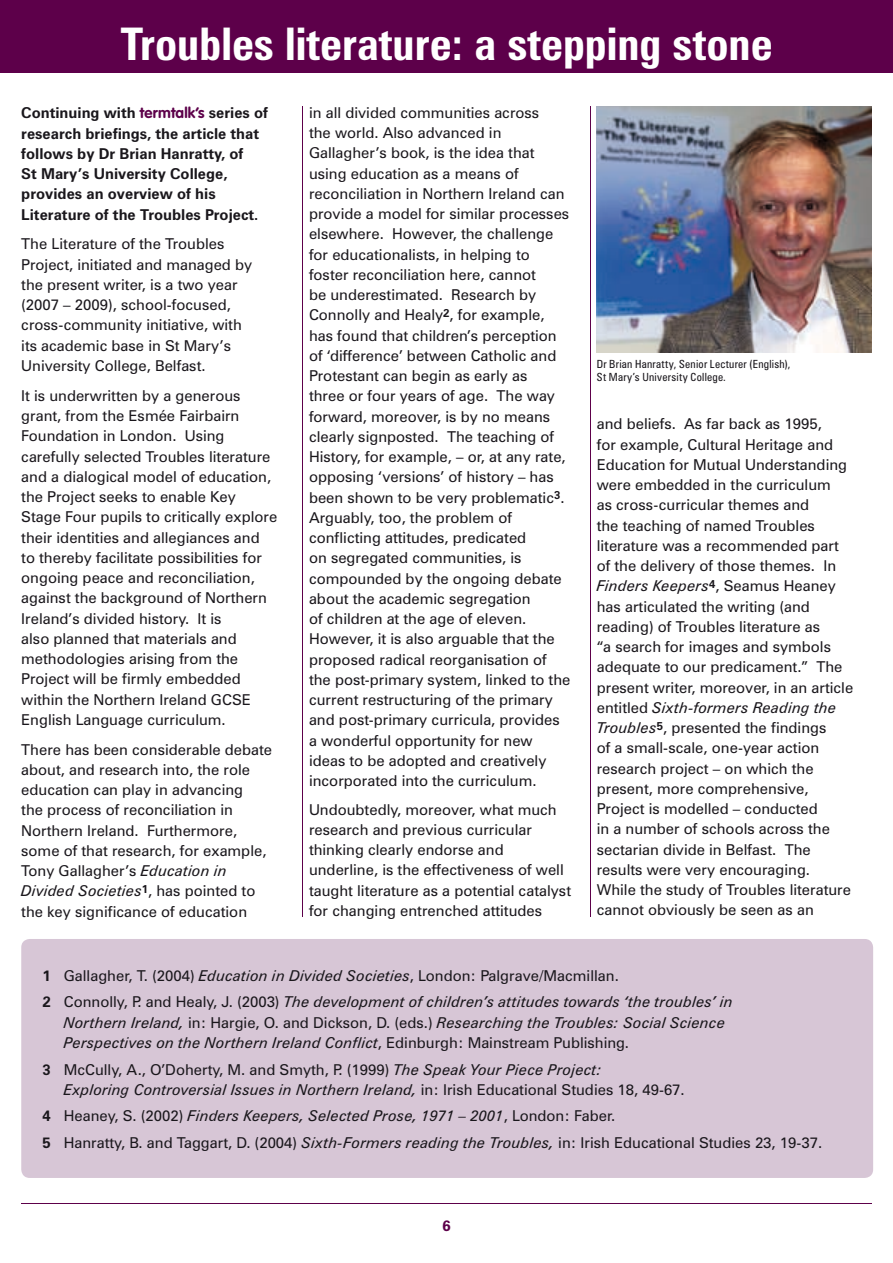
<style>
.page{position:relative;width:893px;height:1263px;background:#fff}
.page>*{position:absolute;margin:0;border:0;box-sizing:border-box;transform-origin:0 0}
.t1{font:700 condensed 45px "Zurich BT";color:#fff}
.t2{font:15px/20.2px "Zurich BT";color:#1a171c}
.t3{font:italic 15px/26.7px "Zurich BT";letter-spacing:.005em;color:#1a171c}
.t4{font:700 15px/20.2px "Zurich BT";color:#1a171c}
.t5{font:700 15px "Zurich BT";color:#5d004a}
.t6{font:condensed 11.25px/13.5px "Zurich BT";letter-spacing:.02em;color:#1a171c}
.s1{font-family:"VAG Rounded";color:#5d004a}
.s2{font-style:italic}
.s3{font-weight:700;font-style:normal}
.s4{font-style:normal}
.s5{font-weight:700}
</style>
<div class="page">
<hr style="left:21px;top:1203px;width:851px;height:1px;background:#5d004a">
<hr style="left:302px;top:106px;width:1px;height:810px;background:#5d004a">
<hr style="left:590px;top:106px;width:1px;height:810px;background:#5d004a">
<div style="left:0;top:0;width:893px;height:72px;background:#5d004a"></div>
<img style="left:597px;top:106px;width:275px;height:247px">
<div style="left:21px;top:939px;width:852px;height:239px;background:#d7c6d6;border-radius:9px"></div>
<h1 class="t1" style="left:120px;top:16px;width:654px">Troubles literature: a stepping stone</h1>
<p class="t2" style="left:309px;top:102px;width:263px">in all divided communities across<br>the world. Also advanced in Gallagher’s book, is the idea that using education as a means of reconciliation in Northern Ireland can provide a model for similar processes elsewhere. However, the challenge for educationalists, in helping to foster reconciliation here, cannot<br>be underestimated. Research by Connolly and Healy<sup>2</sup>, for example, has found that children’s perception of ‘difference’ between Catholic and Protestant can begin as early as<br>three or four years of age. The way forward, moreover, is by no means clearly signposted. The teaching of History, for example, – or, at any rate, opposing ‘versions’ of history – has been shown to be very problematic<sup>3</sup>.<br>Arguably, too, the problem of conflicting attitudes, predicated<br>on segregated communities, is compounded by the ongoing debate about the academic segregation<br>of children at the age of eleven.<br>However, it is also arguable that the proposed radical reorganisation of the post-primary system, linked to the current restructuring of the primary and post-primary curricula, provides a wonderful opportunity for new ideas to be adopted and creatively incorporated into the curriculum.</p>
<p class="t2" style="left:309px;top:799px;width:264px">Undoubtedly, moreover, what much research and previous curricular thinking clearly endorse and underline, is the effectiveness of well taught literature as a potential catalyst for changing entrenched attitudes</p>
<p class="t4" style="left:21px;top:103px;width:248px">Continuing with <span class="s1">termtalk’s</span> series of research briefings, the article that follows by Dr Brian Hanratty, of<br>St Mary’s University College, provides an overview of his Literature of the Troubles Project.</p>
<p class="t2" style="left:21px;top:234px;width:233px">The Literature of the Troubles<br>Project, initiated and managed by the present writer, is a two year (2007 – 2009), school-focused, cross-community initiative, with its academic base in St Mary’s<br>University College, Belfast.</p>
<p class="t2" style="left:21px;top:385px;width:258px">It is underwritten by a generous grant, from the Esmée Fairbairn Foundation in London. Using carefully selected Troubles literature and a dialogical model of education, the Project seeks to enable Key Stage Four pupils to critically explore their identities and allegiances and<br>to thereby facilitate possibilities for ongoing peace and reconciliation, against the background of Northern Ireland’s divided history. It is<br>also planned that materials and methodologies arising from the Project will be firmly embedded within the Northern Ireland GCSE English Language curriculum.</p>
<p class="t2" style="left:21px;top:739px;width:252px">There has been considerable debate about, and research into, the role education can play in advancing<br>the process of reconciliation in Northern Ireland. Furthermore, some of that research, for example, Tony Gallagher’s <span class="s2">Education in Divided Societies</span><sup>1</sup>, has pointed to the key significance of education</p>
<p class="t6" style="left:597px;top:357px;width:195px">Dr Brian Hanratty, Senior Lecturer (English),<br>St Mary’s University College.</p>
<p class="t2" style="left:597px;top:414px;width:258px">and beliefs. As far back as 1995,<br>for example, Cultural Heritage and Education for Mutual Understanding were embedded in the curriculum<br>as cross-curricular themes and<br>the teaching of named Troubles literature was a recommended part of the delivery of those themes. In <span class="s2">Finders Keepers</span><sup>4</sup>, Seamus Heaney has articulated the writing (and reading) of Troubles literature as<br>“a search for images and symbols adequate to our predicament.” The present writer, moreover, in an article entitled <span class="s2">Sixth-formers Reading the Troubles</span><sup>5</sup>, presented the findings<br>of a small-scale, one-year action research project – on which the present, more comprehensive, Project is modelled – conducted<br>in a number of schools across the sectarian divide in Belfast. The results were very encouraging.<br>While the study of Troubles literature cannot obviously be seen as an</p>
<p class="t3" style="left:43px;top:962px;width:692px"><span class="s3">1</span> <span class="s4">Gallagher, T. (2004)</span> Education in Divided Societies<span class="s4">, London: Palgrave/Macmillan.<br></span><span class="s3">2</span> <span class="s4">Connolly, P. and Healy, J. (2003)</span> The development of children’s attitudes towards ‘the troubles’ in</p>
<p class="t3" style="left:64px;top:1012px;width:663px;line-height:20.2px">Northern Ireland, <span class="s4">in: Hargie, O. and Dickson, D. (eds.)</span> Researching the Troubles: Social Science<br>Perspectives on the Northern Ireland Conflict<span class="s4">, Edinburgh: Mainstream Publishing.</span></p>
<p class="t2" style="left:64px;top:1059px;width:622px;text-indent:-21px"><span class="s5">3</span> McCully, A., O’Doherty, M. and Smyth, P. (1999) <span class="s2">The Speak Your Piece Project:<br>Exploring Controversial Issues in Northern Ireland,</span> in: Irish Educational Studies 18, 49-67.</p>
<p class="t2" style="left:43px;top:1103px;width:781px;line-height:26.7px"><span class="s5">4</span> Heaney, S. (2002) <span class="s2">Finders Keepers, Selected Prose, 1971 – 2001</span>, London: Faber.<br><span class="s5">5</span> Hanratty, B. and Taggart, D. (2004) <span class="s2">Sixth-Formers reading the Troubles,</span> in: Irish Educational Studies 23, 19-37.</p>
<p class="t5" style="left:442px;top:1216px;width:10px">6</p>
</div>
